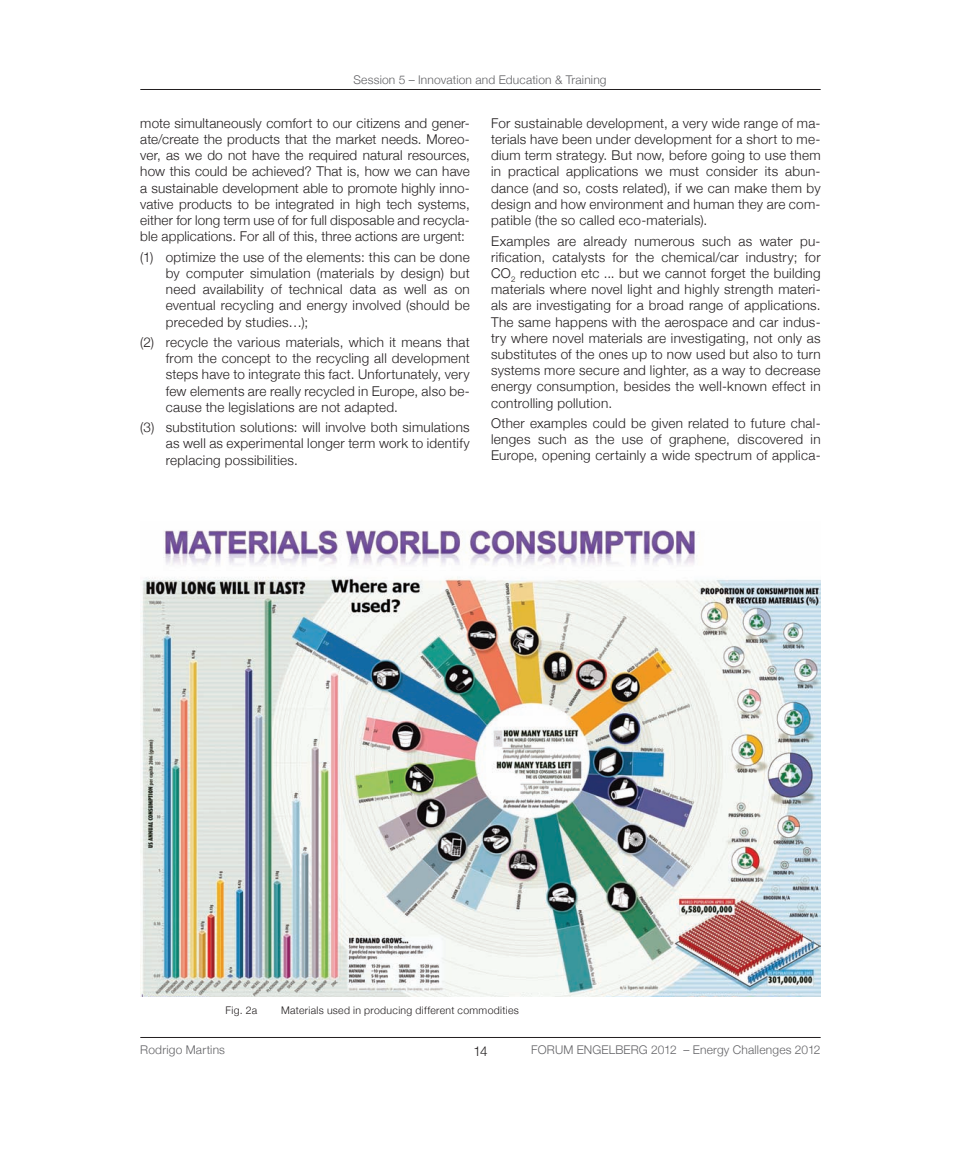
<style>
.page{position:relative;width:961px;height:1161px;background:#fff}
.page>*{position:absolute;margin:0;border:0;box-sizing:border-box;transform-origin:0 0}
.t1{font:300 13.5px/16.2px "Helvetica Neue";letter-spacing:.02em;color:#231f20;text-align:justify}
.t2{font:300 12px "Helvetica Neue";letter-spacing:.015em;color:#636366}
.t3{font:300 10.5px "Helvetica Neue";letter-spacing:.03em;color:#231f20}
</style>
<div class="page">
<hr style="left:140px;top:89px;width:681px;height:1px;background:#231f20">
<hr style="left:140px;top:1037px;width:681px;height:1px;background:#231f20">
<img style="left:140px;top:530px;width:681px;height:466px">
<p class="t2" style="left:353px;top:72px;width:255px">Session 5 – Innovation and Education &amp; Training</p>
<p class="t1" style="left:140px;top:115px;width:331px">mote simultaneously comfort to our citizens and gener&shy;ate/create the products that the market needs. Moreo&shy;ver, as we do not have the required natural resources, how this could be achieved? That is, how we can have a sustainable development able to promote highly inno&shy;vative products to be integrated in high tech systems, either for long term use of for full disposable and recycla&shy;ble applications. For all of this, three actions are urgent:</p>
<p class="t1" style="left:166px;top:249px;width:305px;text-indent:-25px">(1) optimize the use of the elements: this can be done by computer simulation (materials by design) but need availability of technical data as well as on eventual recycling and energy involved (should be preceded by studies…);</p>
<p class="t1" style="left:166px;top:334px;width:306px;text-indent:-26px">(2) recycle the various materials, which it means that from the concept to the recycling all development steps have to integrate this fact. Unfortunately, very few elements are really recycled in Europe, also be&shy;cause the legislations are not adapted.</p>
<p class="t1" style="left:166px;top:419px;width:305px;text-indent:-26px">(3) substitution solutions: will involve both simulations as well as experimental longer term work to identify replacing possibilities.</p>
<p class="t1" style="left:491px;top:115px;width:331px">For sustainable development, a very wide range of ma&shy;terials have been under development for a short to me&shy;dium term strategy. But now, before going to use them in practical applications we must consider its abun&shy;dance (and so, costs related), if we can make them by design and how environment and human they are com&shy;patible (the so called eco-materials).</p>
<p class="t1" style="left:491px;top:232px;width:331px">Examples are already numerous such as water pu&shy;rification, catalysts for the chemical/car industry; for CO<sub>2</sub> reduction etc ... but we cannot forget the building materials where novel light and highly strength materi&shy;als are investigating for a broad range of applications.<br>The same happens with the aerospace and car indus&shy;try where novel materials are investigating, not only as substitutes of the ones up to now used but also to turn systems more secure and lighter, as a way to decrease energy consumption, besides the well-known effect in controlling pollution.</p>
<p class="t1" style="left:491px;top:415px;width:331px">Other examples could be given related to future chal&shy;lenges such as the use of graphene, discovered in Europe, opening certainly a wide spectrum of applica-</p>
<p class="t3" style="left:226px;top:1003px;width:33px">Fig. 2a</p>
<p class="t3" style="left:281px;top:1003px;width:239px">Materials used in producing different commodities</p>
<p class="t2" style="left:140px;top:1042px;width:86px">Rodrigo Martins</p>
<p class="t2" style="left:531px;top:1042px;width:291px">FORUM ENGELBERG 2012 – Energy Challenges 2012</p>
<p class="t1" style="left:473px;top:1043px;width:16px">14</p>
</div>
